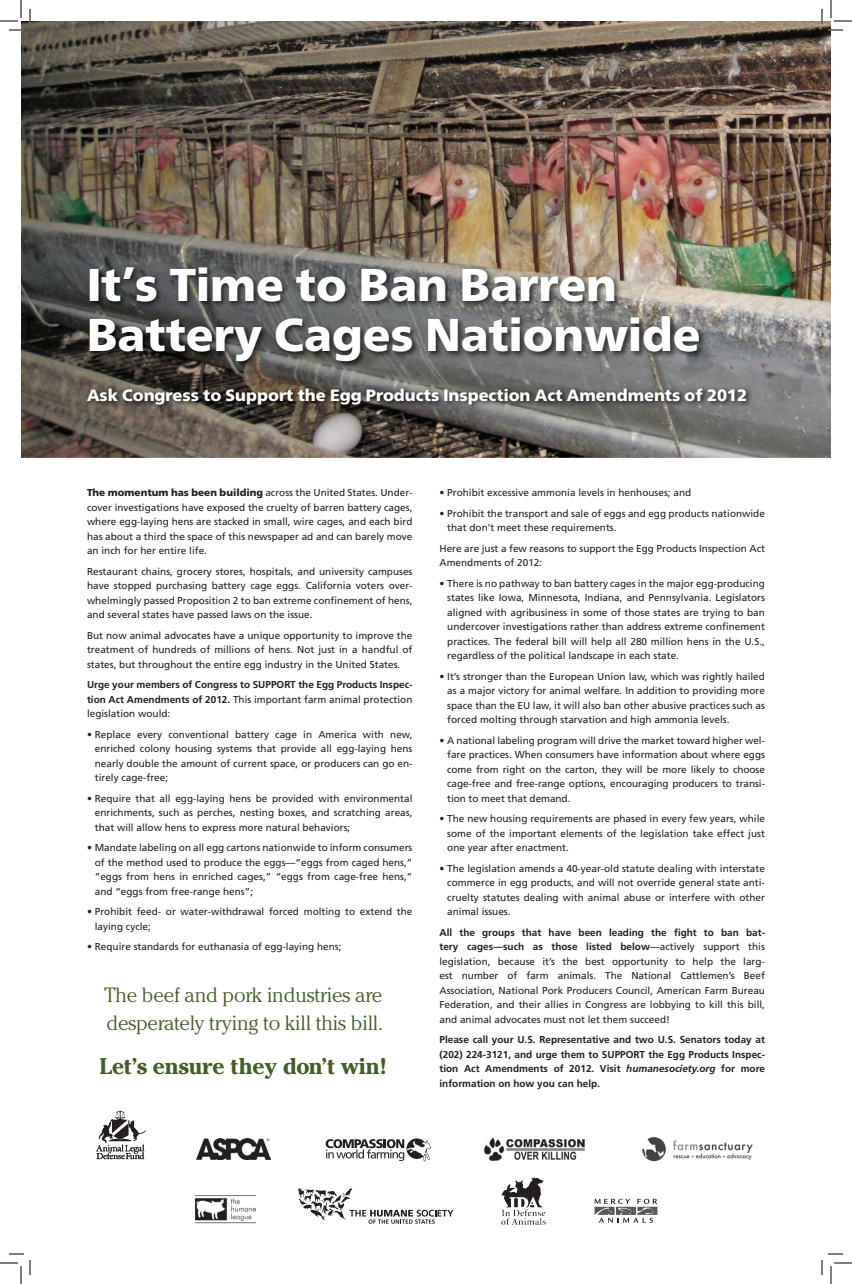
<style>
.page{position:relative;width:852px;height:1284px;background:#fff}
.page>*{position:absolute;margin:0;border:0;box-sizing:border-box;transform-origin:0 0}
.t1{font:900 46px/50px "Frutiger Neue LT Pro";color:#fff}
.t2{font:700 22.6px "Cheltenham";letter-spacing:-.01em;color:#415f25}
.t3{font:300 20.6px/28px "Cheltenham";letter-spacing:-.01em;color:#415f25}
.t4{font:900 16.4px "Frutiger Neue LT Pro";color:#fff}
.t5{font:10px/14.5px "Frutiger";color:#231f20;text-align:justify}
.t6{font:700 10px/14.5px "Frutiger";color:#231f20;text-align:justify}
.s1{font-weight:900}
.s2{font-weight:400}
.s3{font-weight:700}
.s4{font-style:italic}
</style>
<div class="page">
<img style="left:21px;top:21px;width:810px;height:437px">
<img style="left:87px;top:264px;width:620px;height:105px">
<img style="left:83px;top:385px;width:670px;height:27px">
<svg style="left:96px;top:1110px;width:50px;height:49px"></svg>
<img style="left:196px;top:1139px;width:75px;height:20px">
<img style="left:642px;top:1137px;width:111px;height:25px">
<svg style="left:595px;top:1199px;width:62px;height:24px"></svg>
<img style="left:484px;top:1137px;width:100px;height:24px">
<img style="left:196px;top:1195px;width:60px;height:29px">
<img style="left:511px;top:1177px;width:23px;height:16px">
<svg style="left:326px;top:1139px;width:105px;height:22px"></svg>
<svg style="left:298px;top:1188px;width:156px;height:36px"></svg>
<svg style="left:0;top:0;width:31px;height:31px"></svg>
<svg style="left:0;top:1253px;width:31px;height:31px"></svg>
<svg style="left:821px;top:0;width:31px;height:31px"></svg>
<svg style="left:821px;top:1253px;width:31px;height:31px"></svg>
<h1 class="t1" style="left:87px;top:259px;width:615px">It’s Time to Ban Barren<br>Battery Cages Nationwide</h1>
<h3 class="t4" style="left:87px;top:386px;width:662px">Ask Congress to Support the Egg Products Inspection Act Amendments of 2012</h3>
<p class="t5" style="left:87px;top:485px;width:327px"><span class="s1">The momentum has been building</span> across the United States. Under&shy;cover investigations have exposed the cruelty of barren battery cages, where egg-laying hens are stacked in small, wire cages, and each bird has about a third the space of this newspaper ad and can barely move an inch for her entire life.</p>
<p class="t5" style="left:87px;top:564px;width:327px">Restaurant chains, grocery stores, hospitals, and university campuses have stopped purchasing battery cage eggs. California voters over&shy;whelmingly passed Proposition 2 to ban extreme confinement of hens, and several states have passed laws on the issue.</p>
<p class="t5" style="left:87px;top:628px;width:327px">But now animal advocates have a unique opportunity to improve the treatment of hundreds of millions of hens. Not just in a handful of states, but throughout the entire egg industry in the United States.</p>
<p class="t6" style="left:87px;top:677px;width:327px">Urge your members of Congress to SUPPORT the Egg Products Inspec&shy;tion Act Amendments of 2012. <span class="s2">This important farm animal protection legislation would:</span></p>
<p class="t5" style="left:95px;top:727px;width:319px;text-indent:-8px">• Replace every conventional battery cage in America with new, enriched colony housing systems that provide all egg-laying hens nearly double the amount of current space, or producers can go en&shy;tirely cage-free;</p>
<p class="t5" style="left:95px;top:791px;width:319px;text-indent:-8px">• Require that all egg-laying hens be provided with environmental enrichments, such as perches, nesting boxes, and scratching areas, that will allow hens to express more natural behaviors;</p>
<p class="t5" style="left:95px;top:840px;width:319px;text-indent:-8px">• Mandate labeling on all egg cartons nationwide to inform consumers of the method used to produce the eggs—“eggs from caged hens,” “eggs from hens in enriched cages,” “eggs from cage-free hens,” and “eggs from free-range hens”;</p>
<p class="t5" style="left:95px;top:904px;width:319px;text-indent:-8px">• Prohibit feed- or water-withdrawal forced molting to extend the laying cycle;</p>
<p class="t5" style="left:87px;top:939px;width:256px">• Require standards for euthanasia of egg-laying hens;</p>
<h3 class="t3" style="left:105px;top:980px;width:280px">The beef and pork industries are desperately trying to kill this bill.</h3>
<h2 class="t2" style="left:100px;top:1052px;width:289px">Let’s ensure they don’t win!</h2>
<p class="t5" style="left:440px;top:485px;width:253px">• Prohibit excessive ammonia levels in henhouses; and</p>
<p class="t5" style="left:447px;top:506px;width:319px;text-indent:-8px">• Prohibit the transport and sale of eggs and egg products nationwide that don’t meet these requirements.</p>
<p class="t5" style="left:440px;top:541px;width:327px">Here are just a few reasons to support the Egg Products Inspection Act<br>Amendments of 2012:</p>
<p class="t5" style="left:447px;top:576px;width:319px;text-indent:-8px">• There is no pathway to ban battery cages in the major egg-producing states like Iowa, Minnesota, Indiana, and Pennsylvania. Legislators aligned with agribusiness in some of those states are trying to ban undercover investigations rather than address extreme confinement practices. The federal bill will help all 280 million hens in the U.S., regardless of the political landscape in each state.</p>
<p class="t5" style="left:447px;top:669px;width:319px;text-indent:-8px">• It’s stronger than the European Union law, which was rightly hailed as a major victory for animal welfare. In addition to providing more space than the EU law, it will also ban other abusive practices such as forced molting through starvation and high ammonia levels.</p>
<p class="t5" style="left:447px;top:733px;width:319px;text-indent:-8px">• A national labeling program will drive the market toward higher wel&shy;fare practices. When consumers have information about where eggs come from right on the carton, they will be more likely to choose cage-free and free-range options, encouraging producers to transi&shy;tion to meet that demand.</p>
<p class="t5" style="left:447px;top:811px;width:319px;text-indent:-8px">• The new housing requirements are phased in every few years, while some of the important elements of the legislation take effect just one year after enactment.</p>
<p class="t5" style="left:447px;top:861px;width:319px;text-indent:-8px">• The legislation amends a 40-year-old statute dealing with interstate commerce in egg products, and will not override general state anti&shy;cruelty statutes dealing with animal abuse or interfere with other animal issues.</p>
<p class="t5" style="left:440px;top:925px;width:327px"><span class="s3">All the groups that have been leading the fight to ban bat&shy;tery cages—such as those listed below</span>—actively support this legislation, because it’s the best opportunity to help the larg&shy;est number of farm animals. The National Cattlemen’s Beef Association, National Pork Producers Council, American Farm Bureau Federation, and their allies in Congress are lobbying to kill this bill, and animal advocates must not let them succeed!</p>
<p class="t6" style="left:440px;top:1032px;width:327px">Please call your U.S. Representative and two U.S. Senators today at (202) 224-3121, and urge them to SUPPORT the Egg Products Inspec&shy;tion Act Amendments of 2012. Visit <span class="s4">humanesociety.org</span> for more information on how you can help.</p>
</div>
